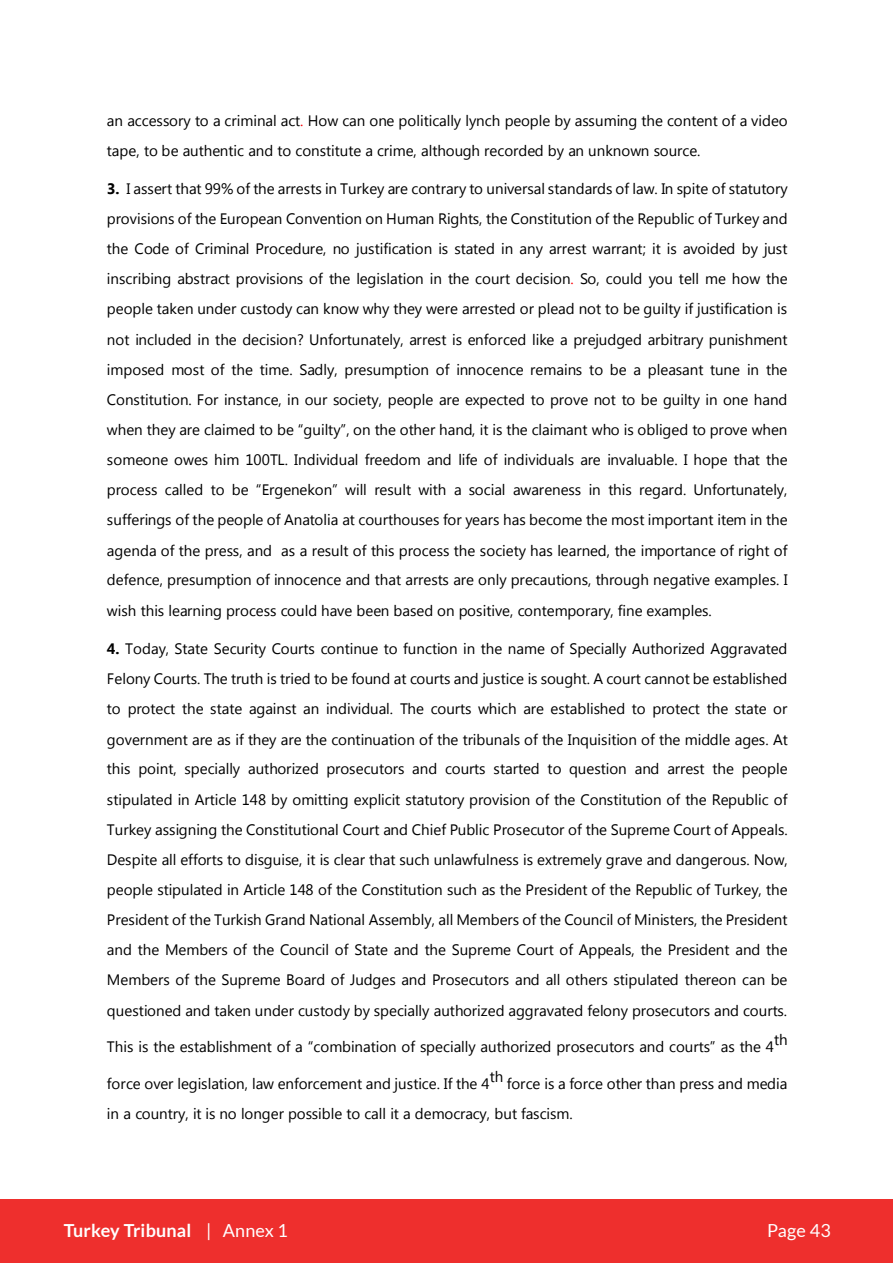
<style>
.page{position:relative;width:893px;height:1263px;background:#fff}
.page>*{position:absolute;margin:0;border:0;box-sizing:border-box;transform-origin:0 0}
.t1{font:700 18px "Lato";letter-spacing:.01em;color:#fff}
.t2{font:18px "Lato";letter-spacing:.01em;color:#fff}
.t3{font:15.15px/30.2px "Myanmar Text";letter-spacing:-.005em;color:#000}
.s1{color:#fb0007}
.s2{font-weight:700}
.s3{font-weight:400}
</style>
<div class="page">
<div style="left:0;top:1199px;width:893px;height:64px;background:#ee2f2d"></div>
<p class="t3" style="left:107px;top:105px;width:682px">an accessory to a criminal act<span class="s1">.</span> How can one politically lynch people by assuming the content of a video tape, to be authentic and to constitute a crime, although recorded by an unknown source.</p>
<p class="t3" style="left:107px;top:174px;width:682px;text-align:justify"><span class="s2">3.</span> I assert that 99% of the arrests in Turkey are contrary to universal standards of law. In spite of statutory provisions of the European Convention on Human Rights, the Constitution of the Republic of Turkey and the Code of Criminal Procedure, no justification is stated in any arrest warrant; it is avoided by just inscribing abstract provisions of the legislation in the court decision<span class="s1">.</span> So, could you tell me how the people taken under custody can know why they were arrested or plead not to be guilty if justification is not included in the decision? Unfortunately, arrest is enforced like a prejudged arbitrary punishment imposed most of the time. Sadly, presumption of innocence remains to be a pleasant tune in the Constitution. For instance, in our society, people are expected to prove not to be guilty in one hand when they are claimed to be “guilty”, on the other hand, it is the claimant who is obliged to prove when someone owes him 100TL. Individual freedom and life of individuals are invaluable. I hope that the process called to be “Ergenekon” will result with a social awareness in this regard. Unfortunately, sufferings of the people of Anatolia at courthouses for years has become the most important item in the agenda of the press, and as a result of this process the society has learned, the importance of right of defence, presumption of innocence and that arrests are only precautions, through negative examples. I wish this learning process could have been based on positive, contemporary, fine examples.</p>
<p class="t3" style="left:107px;top:634px;width:682px;text-align:justify"><span class="s2">4.</span> Today, State Security Courts continue to function in the name of Specially Authorized Aggravated Felony Courts. The truth is tried to be found at courts and justice is sought. A court cannot be established to protect the state against an individual. The courts which are established to protect the state or government are as if they are the continuation of the tribunals of the Inquisition of the middle ages. At this point, specially authorized prosecutors and courts started to question and arrest the people stipulated in Article 148 by omitting explicit statutory provision of the Constitution of the Republic of Turkey assigning the Constitutional Court and Chief Public Prosecutor of the Supreme Court of Appeals.<br>Despite all efforts to disguise, it is clear that such unlawfulness is extremely grave and dangerous. Now, people stipulated in Article 148 of the Constitution such as the President of the Republic of Turkey, the President of the Turkish Grand National Assembly, all Members of the Council of Ministers, the President and the Members of the Council of State and the Supreme Court of Appeals, the President and the Members of the Supreme Board of Judges and Prosecutors and all others stipulated thereon can be questioned and taken under custody by specially authorized aggravated felony prosecutors and courts.</p>
<p class="t3" style="left:107px;top:1032px;width:668px">This is the establishment of a “combination of specially authorized prosecutors and courts” as the 4</p>
<p class="t3" style="left:774px;top:1025px;width:15px">th</p>
<p class="t3" style="left:490px;top:1062px;width:15px">th</p>
<p class="t3" style="left:107px;top:1069px;width:384px">force over legislation, law enforcement and justice. If the 4</p>
<p class="t3" style="left:107px;top:1069px;width:682px;text-indent:400px">force is a force other than press and media in a country, it is no longer possible to call it a democracy, but fascism.</p>
<p class="t1" style="left:64px;top:1220px;width:226px">Turkey Tribunal <span class="s3">| Annex 1</span></p>
<p class="t2" style="left:767px;top:1220px;width:65px">Page 43</p>
</div>
